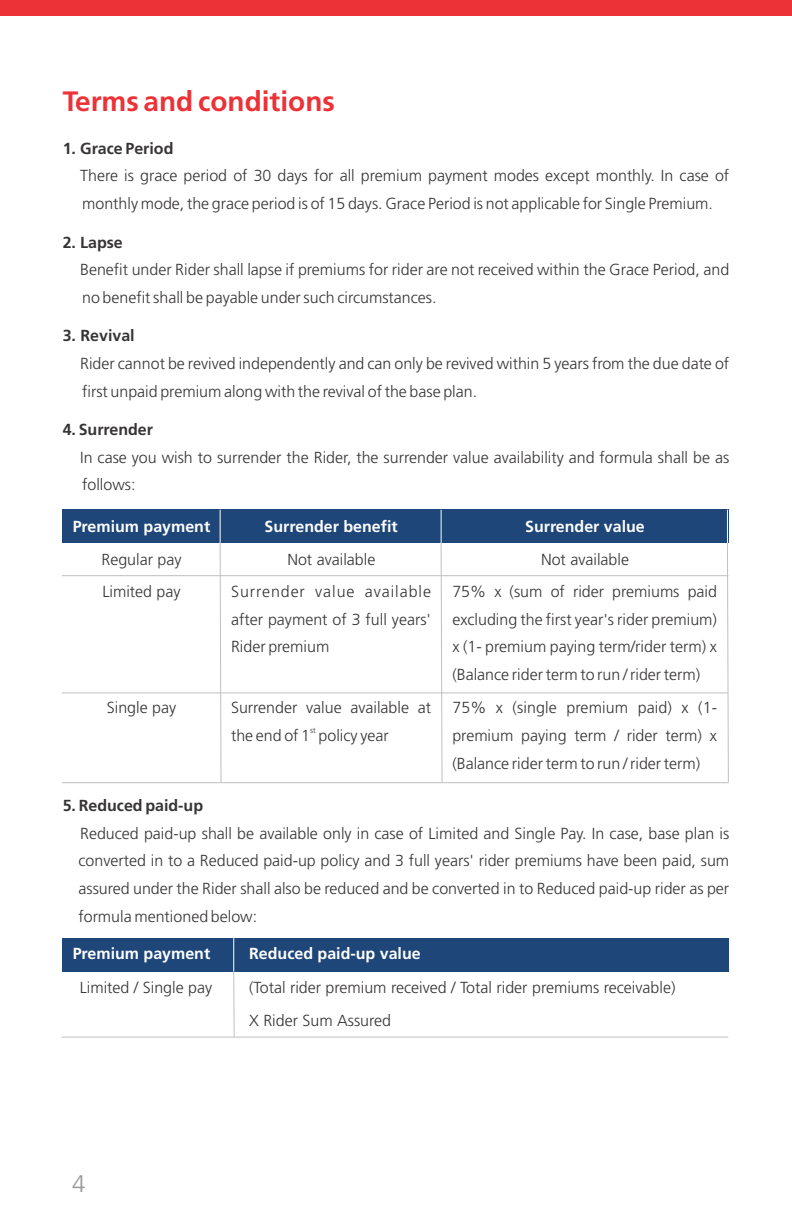
<style>
.page{position:relative;width:792px;height:1224px;background:#fff}
.page>*{position:absolute;margin:0;border:0;box-sizing:border-box;transform-origin:0 0}
.t1{font:700 28px "Frutiger";color:#ed3237}
.t2{font:300 24px "Frutiger";color:#96989a}
.t3{font:300 16px/27.8px "Frutiger";color:#373435}
.t4{font:700 16px "Frutiger";color:#fefefe}
.t5{font:700 16px "Frutiger";color:#373435}
.t6{font:300 8px "Frutiger";color:#373435}
</style>
<div class="page">
<div style="left:0;top:0;width:792px;height:15px;background:#ed3237"></div>
<div style="left:62px;top:510px;width:666px;height:33px;background:#1e4679"></div>
<hr style="left:441px;top:510px;width:1px;height:33px;background:#fefefe">
<hr style="left:727px;top:510px;width:1px;height:33px;background:#fefefe">
<svg style="left:61px;top:541px;width:668px;height:243px"></svg>
<hr style="left:220px;top:510px;width:1px;height:33px;background:#fefefe">
<div style="left:62px;top:938px;width:666px;height:33px;background:#1e4679"></div>
<svg style="left:62px;top:1036px;width:667px;height:2px"></svg>
<hr style="left:233px;top:971px;width:2px;height:66px;background:#bdbfc1">
<hr style="left:233px;top:938px;width:1px;height:33px;background:#fefefe">
<h1 class="t1" style="left:63px;top:90px;width:274px">Terms and conditions</h1>
<p class="t5" style="left:63px;top:141px;width:112px">1. Grace Period</p>
<p class="t3" style="left:80px;top:163px;width:651px">There is grace period of 30 days for all premium payment modes except monthly. In case of monthly mode, the grace period is of 15 days. Grace Period is not applicable for Single Premium.</p>
<p class="t5" style="left:63px;top:235px;width:62px">2. Lapse</p>
<p class="t3" style="left:80px;top:257px;width:651px">Benefit under Rider shall lapse if premiums for rider are not received within the Grace Period, and no benefit shall be payable under such circumstances.</p>
<p class="t5" style="left:63px;top:329px;width:74px">3. Revival</p>
<p class="t3" style="left:80px;top:351px;width:651px">Rider cannot be revived independently and can only be revived within 5 years from the due date of first unpaid premium along with the revival of the base plan.</p>
<p class="t5" style="left:63px;top:423px;width:92px">4. Surrender</p>
<p class="t3" style="left:80px;top:445px;width:651px">In case you wish to surrender the Rider, the surrender value availability and formula shall be as follows:</p>
<p class="t4" style="left:73px;top:519px;width:139px">Premium payment</p>
<p class="t4" style="left:265px;top:520px;width:135px">Surrender benefit</p>
<p class="t4" style="left:525px;top:519px;width:121px">Surrender value</p>
<p class="t3" style="left:101px;top:547px;width:82px">Regular pay</p>
<p class="t3" style="left:287px;top:547px;width:89px">Not available</p>
<p class="t3" style="left:541px;top:547px;width:89px">Not available</p>
<p class="t3" style="left:102px;top:579px;width:80px">Limited pay</p>
<p class="t3" style="left:231px;top:579px;width:202px;text-align:justify">Surrender value available after payment of 3 full years' Rider premium</p>
<p class="t3" style="left:452px;top:579px;width:266px;text-align:justify">75% x (sum of rider premiums paid excluding the first year's rider premium) x (1- premium paying term/rider term) x (Balance rider term to run / rider term)</p>
<p class="t3" style="left:107px;top:695px;width:71px">Single pay</p>
<p class="t3" style="left:231px;top:695px;width:202px">Surrender value available at</p>
<p class="t6" style="left:310px;top:727px;width:7px">st</p>
<p class="t3" style="left:452px;top:695px;width:266px;text-align:justify">75% x (single premium paid) x (1- premium paying term / rider term) x (Balance rider term to run / rider term)</p>
<p class="t3" style="left:231px;top:723px;width:159px">the end of 1 policy year</p>
<p class="t5" style="left:63px;top:799px;width:142px">5. Reduced paid-up</p>
<p class="t3" style="left:78px;top:821px;width:652px;text-align:justify">Reduced paid-up shall be available only in case of Limited and Single Pay. In case, base plan is converted in to a Reduced paid-up policy and 3 full years' rider premiums have been paid, sum assured under the Rider shall also be reduced and be converted in to Reduced paid-up rider as per formula mentioned below:</p>
<p class="t4" style="left:73px;top:947px;width:139px">Premium payment</p>
<p class="t4" style="left:249px;top:947px;width:173px">Reduced paid-up value</p>
<p class="t3" style="left:80px;top:975px;width:134px">Limited / Single pay</p>
<p class="t3" style="left:249px;top:973px;width:428px;line-height:32.8px">(Total rider premium received / Total rider premiums receivable)<br>X Rider Sum Assured</p>
<h2 class="t2" style="left:72px;top:1174px;width:15px">4</h2>
</div>
